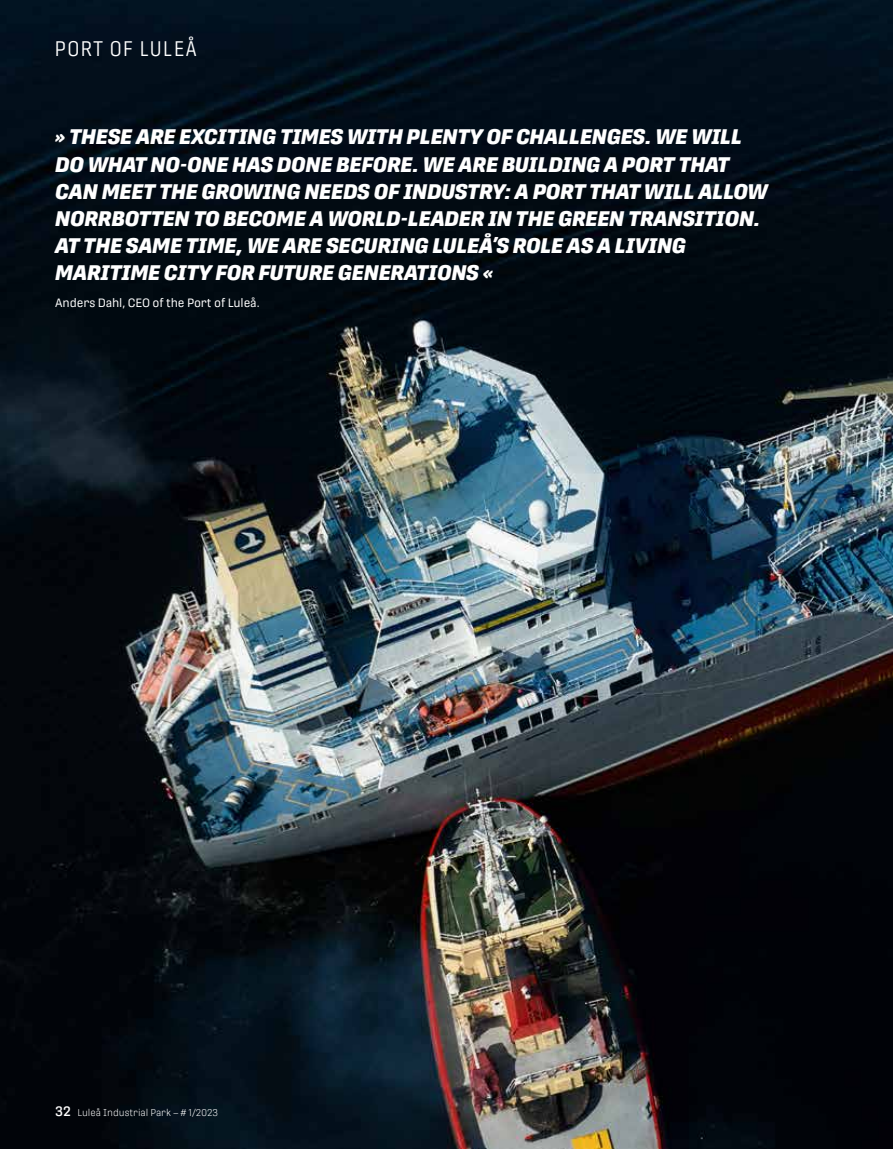
<style>
.page{position:relative;width:893px;height:1149px;background:#fff}
.page>*{position:absolute;margin:0;border:0;box-sizing:border-box;transform-origin:0 0}
.t1{font:italic 800 21px/27px "Protipo";letter-spacing:-.01em;color:#fff}
.t2{font:300 21px "Protipo Compact";letter-spacing:.095em;color:#fff}
.t3{font:12px "Protipo";letter-spacing:-.01em;color:#fff}
.t4{font:300 9.75px "Protipo";color:#fff}
.s1{font-weight:500;font-size:13.5px}
</style>
<div class="page">
<img style="left:0;top:0;width:893px;height:1148px">
<p class="t2" style="left:55px;top:37px;width:143px">PORT OF LULEÅ</p>
<p class="t1" style="left:55px;top:123px;width:714px">» THESE ARE EXCITING TIMES WITH PLENTY OF CHALLENGES. WE WILL DO WHAT NO-ONE HAS DONE BEFORE. WE ARE BUILDING A PORT THAT CAN MEET THE GROWING NEEDS OF INDUSTRY: A PORT THAT WILL ALLOW NORRBOTTEN TO BECOME A WORLD-LEADER IN THE GREEN TRANSITION.<br>AT THE SAME TIME, WE ARE SECURING LULEÅ’S ROLE AS A LIVING MARITIME CITY FOR FUTURE GENERATIONS «</p>
<p class="t3" style="left:55px;top:296px;width:206px">Anders Dahl, CEO of the Port of Luleå.</p>
<p class="t4" style="left:55px;top:1106px;width:164px"><span class="s1">32</span> Luleå Industrial Park – # 1/2023</p>
</div>
